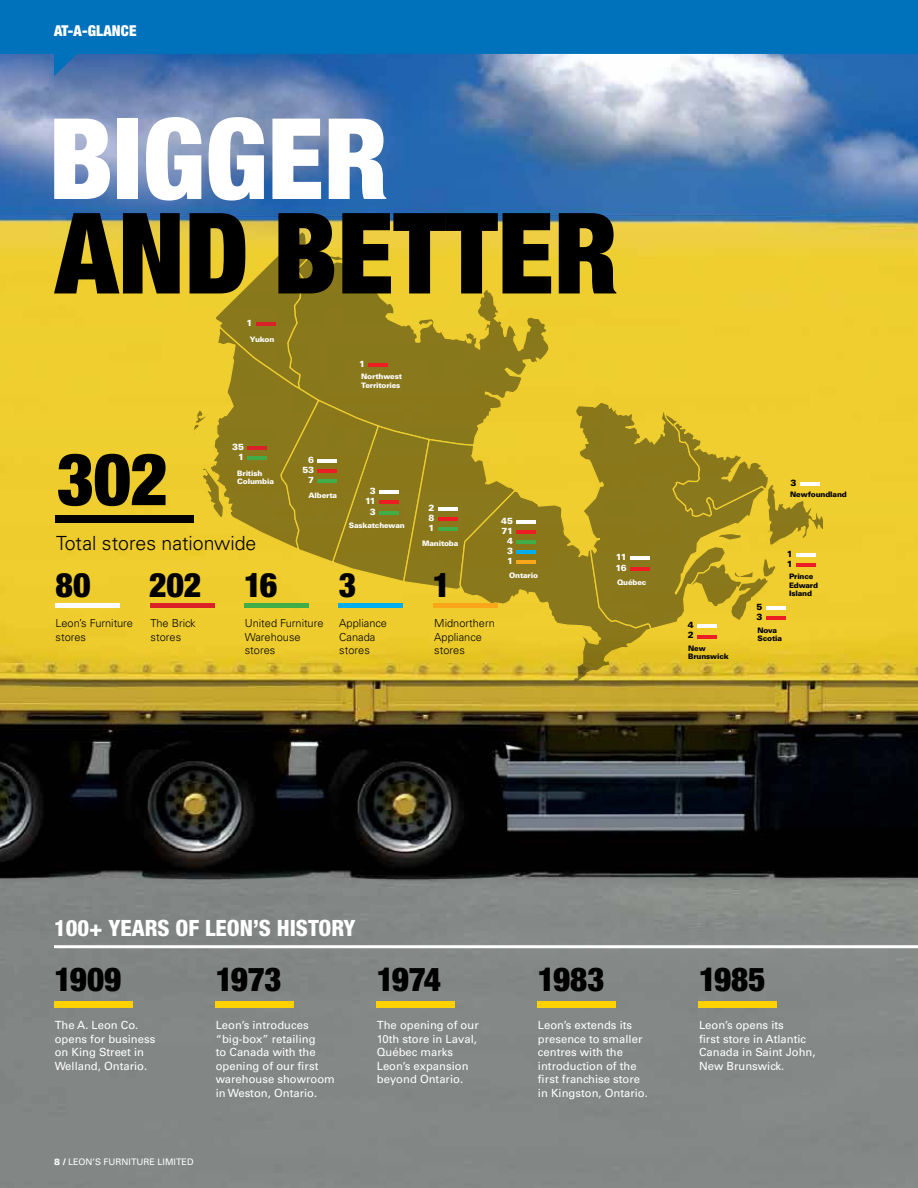
<style>
.page{position:relative;width:918px;height:1188px;background:#fff}
.page>*{position:absolute;margin:0;border:0;box-sizing:border-box;transform-origin:0 0}
.t1{font:900 condensed 112.5px "Helvetica Neue";color:#000}
.t2{font:900 condensed 112.5px "Helvetica Neue";color:#fff}
.t3{font:900 condensed 72.6px "Helvetica Neue";color:#000}
.t4{font:900 condensed 33.75px "Helvetica Neue";letter-spacing:-.005em;color:#000}
.t5{font:900 condensed 33px "Helvetica Neue";letter-spacing:-.005em;color:#000}
.t6{font:800 condensed 22.5px "Helvetica Neue";color:#fff}
.t7{font:300 19.5px "Univers";color:#000}
.t8{font:900 condensed 15px "Helvetica Neue";letter-spacing:.01em;color:#fff}
.t9{font:11.25px/13.5px "Univers";color:#fff}
.t10{font:300 11.1px/13.4px "Univers";color:#000}
.t11{font:9px "Univers";color:#fff}
.t12{font:900 8.85px/10.2px "Univers";letter-spacing:-.065em;color:#fff}
.t13{font:900 8.85px "Univers";color:#000}
.t14{font:900 7.5px/8.2px "Univers";letter-spacing:-.02em;color:#fff}
.t15{font:900 7.5px/8.2px "Univers";letter-spacing:-.025em;color:#000}
.s1{font-weight:900}
</style>
<div class="page">
<img style="left:0;top:76px;width:918px;height:1112px">
<div style="left:54px;top:1001px;width:79px;height:6px;background:#ffd100"></div>
<div style="left:215px;top:1001px;width:79px;height:6px;background:#ffd100"></div>
<div style="left:376px;top:1001px;width:79px;height:6px;background:#ffd100"></div>
<div style="left:537px;top:1001px;width:79px;height:6px;background:#ffd100"></div>
<div style="left:698px;top:1001px;width:79px;height:6px;background:#ffd100"></div>
<svg style="left:193px;top:230px;width:630px;height:452px;background:#c7ac28"></svg>
<hr style="left:517px;top:520px;width:19px;height:4px;background:#fff">
<hr style="left:379px;top:490px;width:20px;height:4px;background:#fff">
<hr style="left:438px;top:507px;width:19px;height:4px;background:#fff">
<hr style="left:318px;top:459px;width:19px;height:4px;background:#fff">
<hr style="left:248px;top:446px;width:19px;height:4px;background:#da2128">
<hr style="left:796px;top:553px;width:20px;height:4px;background:#fff">
<hr style="left:766px;top:606px;width:19px;height:4px;background:#fff">
<hr style="left:697px;top:624px;width:20px;height:4px;background:#fff">
<hr style="left:630px;top:557px;width:20px;height:3px;background:#fff">
<hr style="left:256px;top:322px;width:19px;height:4px;background:#da2128">
<hr style="left:800px;top:482px;width:20px;height:4px;background:#fff">
<hr style="left:517px;top:530px;width:19px;height:4px;background:#ed1d24">
<hr style="left:379px;top:500px;width:20px;height:4px;background:#ed1d24">
<hr style="left:438px;top:517px;width:19px;height:4px;background:#ed1d24">
<hr style="left:318px;top:469px;width:19px;height:4px;background:#ed1d24">
<hr style="left:248px;top:456px;width:19px;height:4px;background:#41ad49">
<hr style="left:796px;top:563px;width:20px;height:4px;background:#ed1d24">
<hr style="left:369px;top:363px;width:19px;height:4px;background:#ed1d24">
<hr style="left:766px;top:616px;width:19px;height:4px;background:#ed1d24">
<hr style="left:697px;top:635px;width:20px;height:3px;background:#ed1d24">
<hr style="left:630px;top:567px;width:20px;height:4px;background:#ed1d24">
<hr style="left:379px;top:511px;width:20px;height:4px;background:#41ad49">
<hr style="left:438px;top:527px;width:19px;height:4px;background:#41ad49">
<hr style="left:318px;top:479px;width:19px;height:4px;background:#41ad49">
<hr style="left:517px;top:540px;width:19px;height:4px;background:#41ad49">
<hr style="left:517px;top:550px;width:19px;height:4px;background:#00aeef">
<hr style="left:54px;top:945px;width:864px;height:3px;background:#fff">
<div style="left:55px;top:603px;width:64px;height:5px;background:#fff"></div>
<div style="left:150px;top:603px;width:64px;height:5px;background:#da2128"></div>
<div style="left:244px;top:603px;width:64px;height:5px;background:#41ad49"></div>
<div style="left:339px;top:603px;width:64px;height:5px;background:#00aeef"></div>
<div style="left:434px;top:603px;width:64px;height:5px;background:#faa61a"></div>
<div style="left:55px;top:516px;width:138px;height:7px;background:#000"></div>
<svg style="left:0;top:0;width:918px;height:76px;background:#1f7bbe"></svg>
<hr style="left:517px;top:561px;width:19px;height:3px;background:#faa61a">
<h3 class="t8" style="left:54px;top:21px;width:84px">AT-A-GLANCE</h3>
<h1 class="t2" style="left:49px;top:90px;width:341px">BIGGER</h1>
<h1 class="t1" style="left:55px;top:184px;width:564px">AND BETTER</h1>
<p class="t12" style="left:246px;top:318px;width:7px">1</p>
<p class="t14" style="left:250px;top:335px;width:26px">Yukon</p>
<p class="t12" style="left:359px;top:359px;width:7px">1</p>
<p class="t14" style="left:361px;top:373px;width:42px">Northwest<br>Territories</p>
<h2 class="t3" style="left:57px;top:435px;width:113px">302</h2>
<p class="t12" style="left:232px;top:442px;width:13px">35</p>
<p class="t12" style="left:238px;top:452px;width:7px">1</p>
<p class="t14" style="left:237px;top:469px;width:38px">British<br>Columbia</p>
<h3 class="t7" style="left:56px;top:531px;width:202px">Total stores nationwide</h3>
<p class="t12" style="left:308px;top:454px;width:7px">6</p>
<p class="t12" style="left:302px;top:465px;width:13px">53</p>
<p class="t12" style="left:308px;top:475px;width:7px">7</p>
<p class="t14" style="left:308px;top:491px;width:30px">Alberta</p>
<p class="t12" style="left:370px;top:486px;width:7px">3</p>
<p class="t12" style="left:365px;top:496px;width:12px">11</p>
<p class="t12" style="left:370px;top:506px;width:7px">3</p>
<p class="t14" style="left:349px;top:521px;width:58px">Saskatchewan</p>
<h3 class="t4" style="left:55px;top:564px;width:37px">80</h3>
<p class="t10" style="left:56px;top:617px;width:79px">Leon’s Furniture stores</p>
<h3 class="t4" style="left:149px;top:564px;width:54px">202</h3>
<p class="t10" style="left:151px;top:617px;width:47px">The Brick stores</p>
<h3 class="t4" style="left:244px;top:564px;width:35px">16</h3>
<p class="t10" style="left:245px;top:617px;width:80px">U nited Furniture<br>Warehouse stores</p>
<h3 class="t4" style="left:339px;top:564px;width:19px">3</h3>
<p class="t10" style="left:339px;top:617px;width:49px">Appliance<br>Canada stores</p>
<p class="t12" style="left:428px;top:503px;width:7px">2</p>
<p class="t12" style="left:428px;top:513px;width:7px">8</p>
<p class="t12" style="left:428px;top:523px;width:7px">1</p>
<p class="t12" style="left:501px;top:515px;width:13px">45</p>
<p class="t12" style="left:502px;top:525px;width:13px">71</p>
<p class="t14" style="left:422px;top:539px;width:38px">Manitoba</p>
<p class="t12" style="left:507px;top:536px;width:7px">4<br>3</p>
<p class="t12" style="left:507px;top:556px;width:7px">1</p>
<h3 class="t4" style="left:433px;top:564px;width:19px">1</h3>
<p class="t10" style="left:434px;top:617px;width:62px">M idnorthern<br>Appliance stores</p>
<p class="t14" style="left:509px;top:571px;width:30px">Ontario</p>
<p class="t12" style="left:616px;top:552px;width:12px">11</p>
<p class="t12" style="left:615px;top:562px;width:13px">16</p>
<p class="t14" style="left:617px;top:578px;width:31px">Québec</p>
<p class="t13" style="left:688px;top:620px;width:7px">4</p>
<p class="t13" style="left:688px;top:630px;width:7px">2</p>
<p class="t15" style="left:688px;top:644px;width:42px">New<br>Brunswick</p>
<p class="t13" style="left:791px;top:477px;width:7px">3</p>
<p class="t15" style="left:790px;top:490px;width:58px">Newfoundland</p>
<p class="t13" style="left:787px;top:548px;width:7px">1</p>
<p class="t13" style="left:787px;top:558px;width:7px">1</p>
<p class="t13" style="left:756px;top:601px;width:7px">5</p>
<p class="t13" style="left:756px;top:611px;width:7px">3</p>
<p class="t15" style="left:789px;top:572px;width:31px">Prince<br>Edward<br>Island</p>
<p class="t15" style="left:757px;top:626px;width:26px">Nova<br>Scotia</p>
<h3 class="t6" style="left:54px;top:914px;width:303px">100+ YEARS OF LEON’S HISTORY</h3>
<h3 class="t5" style="left:55px;top:959px;width:68px">1909</h3>
<p class="t9" style="left:55px;top:1019px;width:102px">The A. Leon Co. opens for business on King Street in<br>Welland, Ontario.</p>
<h3 class="t5" style="left:216px;top:959px;width:68px">1973</h3>
<p class="t9" style="left:216px;top:1019px;width:121px">Leon’s introduces “big-box” retailing<br>to Canada with the opening of our first warehouse showroom in Weston, Ontario.</p>
<h3 class="t5" style="left:377px;top:959px;width:66px">1974</h3>
<p class="t9" style="left:377px;top:1019px;width:103px">The opening of our<br>10th store in Laval,<br>Québec marks<br>Leon’s expansion beyond Ontario.</p>
<p class="t11" style="left:54px;top:1156px;width:140px"><span class="s1">8 /</span> Leon’s Furniture Lim ited</p>
<h3 class="t5" style="left:538px;top:959px;width:68px">1983</h3>
<p class="t9" style="left:538px;top:1019px;width:112px">Leon’s extends its presence to smaller centres with the introduction of the first franchise store in Kingston, Ontario.</p>
<h3 class="t5" style="left:699px;top:959px;width:68px">1985</h3>
<p class="t9" style="left:699px;top:1019px;width:118px">Leon’s opens its<br>first store in Atlantic<br>Canada in Saint John,<br>N ew Brunswick.</p>
</div>
